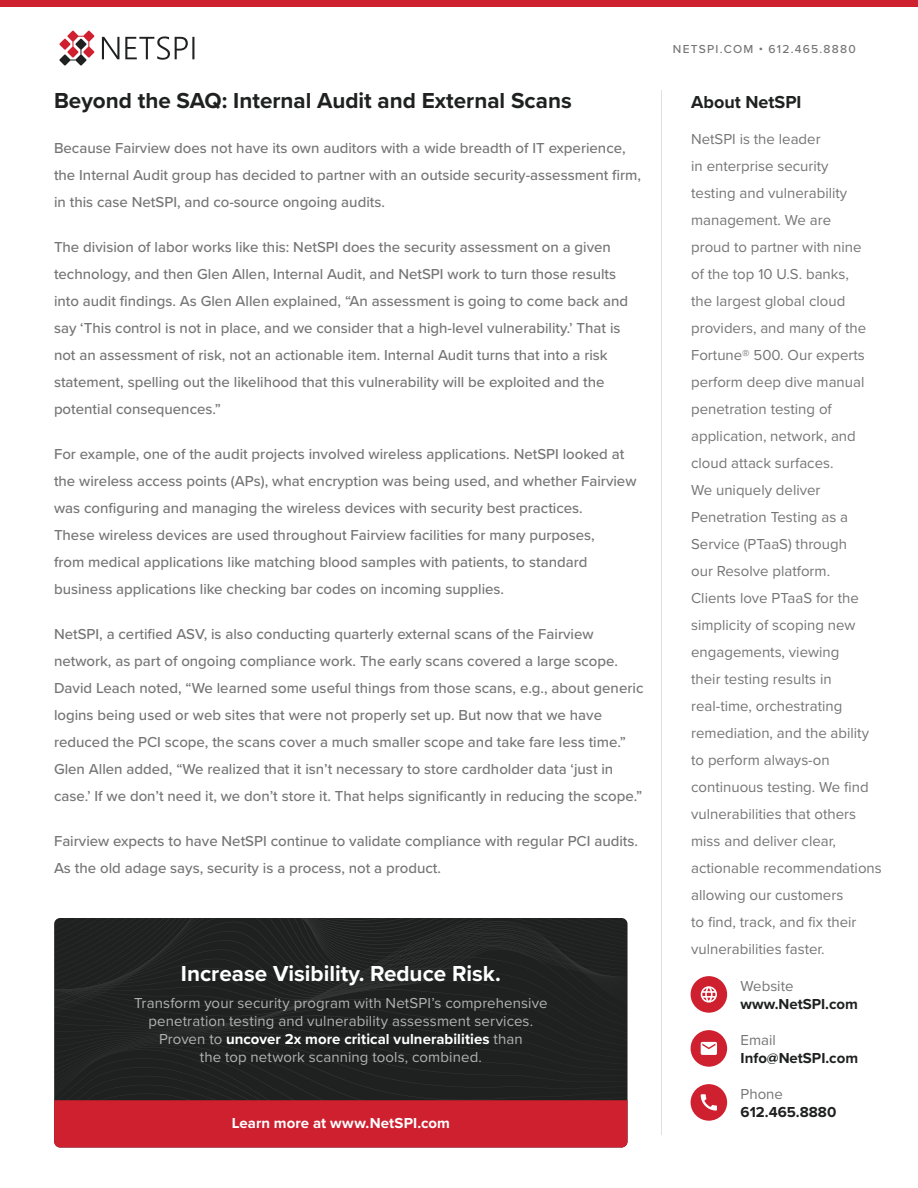
<style>
.page{position:relative;width:918px;height:1188px;background:#fff}
.page>*{position:absolute;margin:0;border:0;box-sizing:border-box;transform-origin:0 0}
.t1{font:700 22.5px "Proxima Nova";color:#1f2020}
.t2{font:700 22.5px "Proxima Nova";color:#fff}
.t3{font:700 18px "Proxima Nova";color:#1f2020}
.t4{font:500 15px/27px "Proxima Nova";color:#767575}
.t5{font:15px/27px "Proxima Nova";color:#767575}
.t6{font:15px/18px "Proxima Nova";letter-spacing:.005em;color:#b2b2b2;text-align:center}
.t7{font:700 15px "Proxima Nova";color:#1f2020}
.t8{font:700 15px "Proxima Nova";letter-spacing:.005em;color:#fff}
.t9{font:500 12px "Proxima Nova";letter-spacing:.1em;color:#767575}
.s1{font-weight:700;color:#fff}
</style>
<div class="page">
<div style="left:0;top:0;width:918px;height:7px;background:#cf202f"></div>
<svg style="left:59px;top:31px;width:35px;height:35px"></svg>
<svg style="left:102px;top:36px;width:92px;height:24px"></svg>
<hr style="left:661px;top:90px;width:1px;height:1045px;background:#e0e1df">
<svg style="left:54px;top:918px;width:574px;height:230px;background:#452225"></svg>
<div style="left:691px;top:1084px;width:36px;height:37px;background:#cf202f;border-radius:50%"></div>
<svg style="left:701px;top:1094px;width:16px;height:17px"></svg>
<div style="left:691px;top:1030px;width:36px;height:37px;background:#cf202f;border-radius:50%"></div>
<svg style="left:701px;top:1042px;width:16px;height:13px"></svg>
<div style="left:691px;top:976px;width:36px;height:37px;background:#cf202f;border-radius:50%"></div>
<svg style="left:701px;top:986px;width:16px;height:17px"></svg>
<h1 class="t1" style="left:54px;top:84px;width:519px">Beyond the SAQ: Internal Audit and External Scans</h1>
<p class="t4" style="left:54px;top:134px;width:589px">Because Fairview does not have its own auditors with a wide breadth of IT experience, the Internal Audit group has decided to partner with an outside security-assessment firm, in this case NetSPI, and co-source ongoing audits.</p>
<p class="t4" style="left:54px;top:233px;width:576px">The division of labor works like this: NetSPI does the security assessment on a given technology, and then Glen Allen, Internal Audit, and NetSPI work to turn those results into audit findings. As Glen Allen explained, “An assessment is going to come back and say ‘This control is not in place, and we consider that a high-level vulnerability.’ That is not an assessment of risk, not an actionable item. Internal Audit turns that into a risk statement, spelling out the likelihood that this vulnerability will be exploited and the potential consequences.”</p>
<p class="t4" style="left:54px;top:440px;width:584px">For example, one of the audit projects involved wireless applications. NetSPI looked at the wireless access points (APs), what encryption was being used, and whether Fairview was configuring and managing the wireless devices with security best practices.<br>These wireless devices are used throughout Fairview facilities for many purposes,<br>from medical applications like matching blood samples with patients, to standard business applications like checking bar codes on incoming supplies.</p>
<p class="t4" style="left:54px;top:620px;width:591px">NetSPI, a certified ASV, is also conducting quarterly external scans of the Fairview network, as part of ongoing compliance work. The early scans covered a large scope.<br>David Leach noted, “We learned some useful things from those scans, e.g., about generic logins being used or web sites that were not properly set up. But now that we have reduced the PCI scope, the scans cover a much smaller scope and take fare less time.” Glen Allen added, “We realized that it isn’t necessary to store cardholder data ‘just in case.’ If we don’t need it, we don’t store it. That helps significantly in reducing the scope.”</p>
<p class="t4" style="left:54px;top:827px;width:586px">Fairview expects to have NetSPI continue to validate compliance with regular PCI audits.<br>As the old adage says, security is a process, not a product.</p>
<h1 class="t2" style="left:181px;top:957px;width:321px">Increase Visibility. Reduce Risk.</h1>
<p class="t6" style="left:134px;top:993px;width:415px">Transform your security program with NetSPI’s comprehensive penetration testing and vulnerability assessment services.<br>Proven to <span class="s1">uncover 2x more critical vulnerabilities</span> than<br>the top network scanning tools, combined.</p>
<p class="t8" style="left:232px;top:1111px;width:220px">Learn more at www.NetSPI.com</p>
<p class="t9" style="left:673px;top:40px;width:184px">NETSPI.COM • 612.465.8880</p>
<p class="t3" style="left:691px;top:89px;width:112px">About NetSPI</p>
<p class="t5" style="left:691px;top:125px;width:192px">NetSPI is the leader<br>in enterprise security<br>testing and vulnerability management. We are<br>proud to partner with nine<br>of the top 10 U.S. banks,<br>the largest global cloud providers, and many of the<br>Fortune® 500. Our experts perform deep dive manual penetration testing of application, network, and cloud attack surfaces.<br>We uniquely deliver<br>Penetration Testing as a<br>Service (PTaaS) through<br>our Resolve platform.<br>Clients love PTaaS for the simplicity of scoping new engagements, viewing<br>their testing results in real-time, orchestrating remediation, and the ability to perform always-on continuous testing. We find vulnerabilities that others miss and deliver clear, actionable recommendations allowing our customers<br>to find, track, and fix their vulnerabilities faster.</p>
<p class="t5" style="left:741px;top:971px;width:54px">Website</p>
<p class="t7" style="left:741px;top:992px;width:119px">www.NetSPI.com</p>
<p class="t5" style="left:741px;top:1025px;width:37px">Email</p>
<p class="t7" style="left:741px;top:1046px;width:119px">Info@NetSPI.com</p>
<p class="t5" style="left:741px;top:1079px;width:44px">Phone</p>
<p class="t7" style="left:741px;top:1100px;width:97px">612.465.8880</p>
</div>
